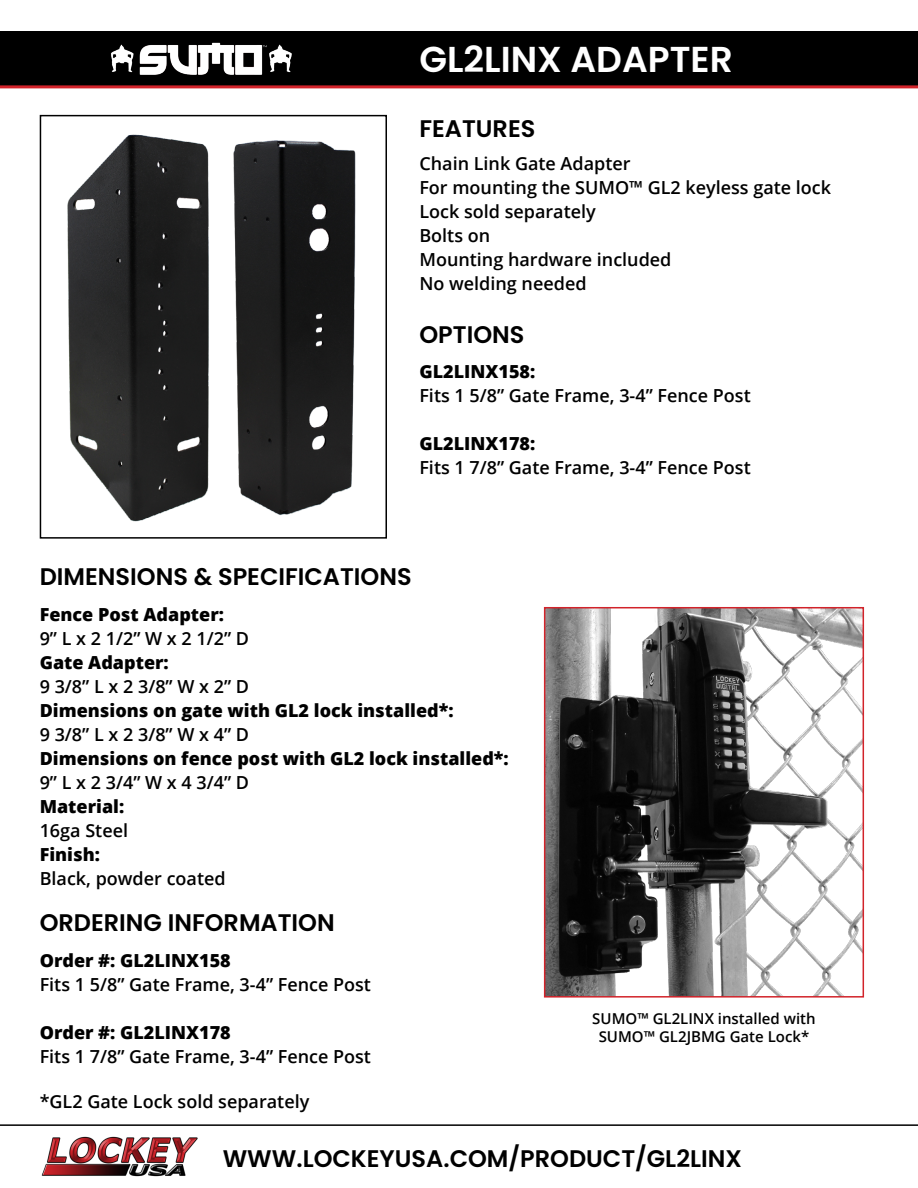
<style>
.page{position:relative;width:918px;height:1188px;background:#fff}
.page>*{position:absolute;margin:0;border:0;box-sizing:border-box;transform-origin:0 0}
.t1{font:600 36px "Poppins";color:#fff}
.t2{font:600 24px "Poppins";color:#000}
.t3{font:600 18px/24px "Open Sans";color:#000}
.t4{font:800 18px "Open Sans";color:#000}
.t5{font:600 15px/18px "Open Sans";color:#000;text-align:center}
</style>
<div class="page">
<hr style="left:0;top:1124px;width:918px;height:2px;background:#000">
<div style="left:0;top:31px;width:918px;height:56px;background:#000"></div>
<hr style="left:0;top:85px;width:918px;height:3px;background:#d2232a">
<img style="left:67px;top:134px;width:289px;height:388px">
<div style="left:40px;top:115px;width:347px;height:424px;border:2px solid #000"></div>
<img style="left:547px;top:610px;width:314px;height:385px">
<div style="left:544px;top:607px;width:320px;height:391px;border:2px solid #d2232a"></div>
<img style="left:111px;top:42px;width:181px;height:33px">
<img style="left:41px;top:1136px;width:157px;height:41px">
<h1 class="t1" style="left:419px;top:38px;width:315px">GL2LINX ADAPTER</h1>
<h2 class="t2" style="left:419px;top:115px;width:118px">FEATURES</h2>
<p class="t3" style="left:419px;top:151px;width:413px">Chain Link Gate Adapter<br>For mounting the SUMO™ GL2 keyless gate lock<br>Lock sold separately<br>Bolts on<br>Mounting hardware included<br>No welding needed</p>
<h2 class="t2" style="left:419px;top:321px;width:107px">OPTIONS</h2>
<p class="t4" style="left:419px;top:358px;width:117px">GL2LINX158:</p>
<p class="t3" style="left:419px;top:383px;width:333px">Fits 1 5/8” Gate Frame, 3-4” Fence Post</p>
<p class="t4" style="left:419px;top:430px;width:117px">GL2LINX178:</p>
<p class="t3" style="left:419px;top:455px;width:333px">Fits 1 7/8” Gate Frame, 3-4” Fence Post</p>
<h2 class="t2" style="left:40px;top:563px;width:374px">DIMENSIONS &amp; SPECIFICATIONS</h2>
<p class="t4" style="left:40px;top:601px;width:186px">Fence Post Adapter:</p>
<p class="t3" style="left:40px;top:626px;width:211px">9” L x 2 1/2” W x 2 1/2” D</p>
<p class="t4" style="left:40px;top:649px;width:131px">Gate Adapter:</p>
<p class="t3" style="left:40px;top:674px;width:211px">9 3/8” L x 2 3/8” W x 2” D</p>
<p class="t4" style="left:40px;top:697px;width:415px">Dimensions on gate with GL2 lock installed*:</p>
<p class="t3" style="left:40px;top:722px;width:211px">9 3/8” L x 2 3/8” W x 4” D</p>
<p class="t4" style="left:40px;top:745px;width:471px">Dimensions on fence post with GL2 lock installed*:</p>
<p class="t3" style="left:40px;top:770px;width:211px">9” L x 2 3/4” W x 4 3/4” D</p>
<p class="t4" style="left:40px;top:792px;width:86px">Material:</p>
<p class="t3" style="left:40px;top:818px;width:90px">16ga Steel</p>
<p class="t4" style="left:40px;top:840px;width:62px">Finish:</p>
<p class="t3" style="left:40px;top:866px;width:187px">Black, powder coated</p>
<h2 class="t2" style="left:40px;top:908px;width:297px">ORDERING INFORMATION</h2>
<p class="t4" style="left:40px;top:946px;width:193px">Order #: GL2LINX158</p>
<p class="t3" style="left:40px;top:972px;width:333px">Fits 1 5/8” Gate Frame, 3-4” Fence Post</p>
<p class="t4" style="left:40px;top:1018px;width:193px">Order #: GL2LINX178</p>
<p class="t3" style="left:40px;top:1044px;width:333px">Fits 1 7/8” Gate Frame, 3-4” Fence Post</p>
<p class="t3" style="left:40px;top:1089px;width:271px">*GL2 Gate Lock sold separately</p>
<p class="t5" style="left:592px;top:1009px;width:225px">SUMO™ GL2LINX installed with<br>SUMO™ GL2JBMG Gate Lock*</p>
<h2 class="t2" style="left:223px;top:1144px;width:521px">WWW.LOCKEYUSA.COM/PRODUCT/GL2LINX</h2>
</div>
